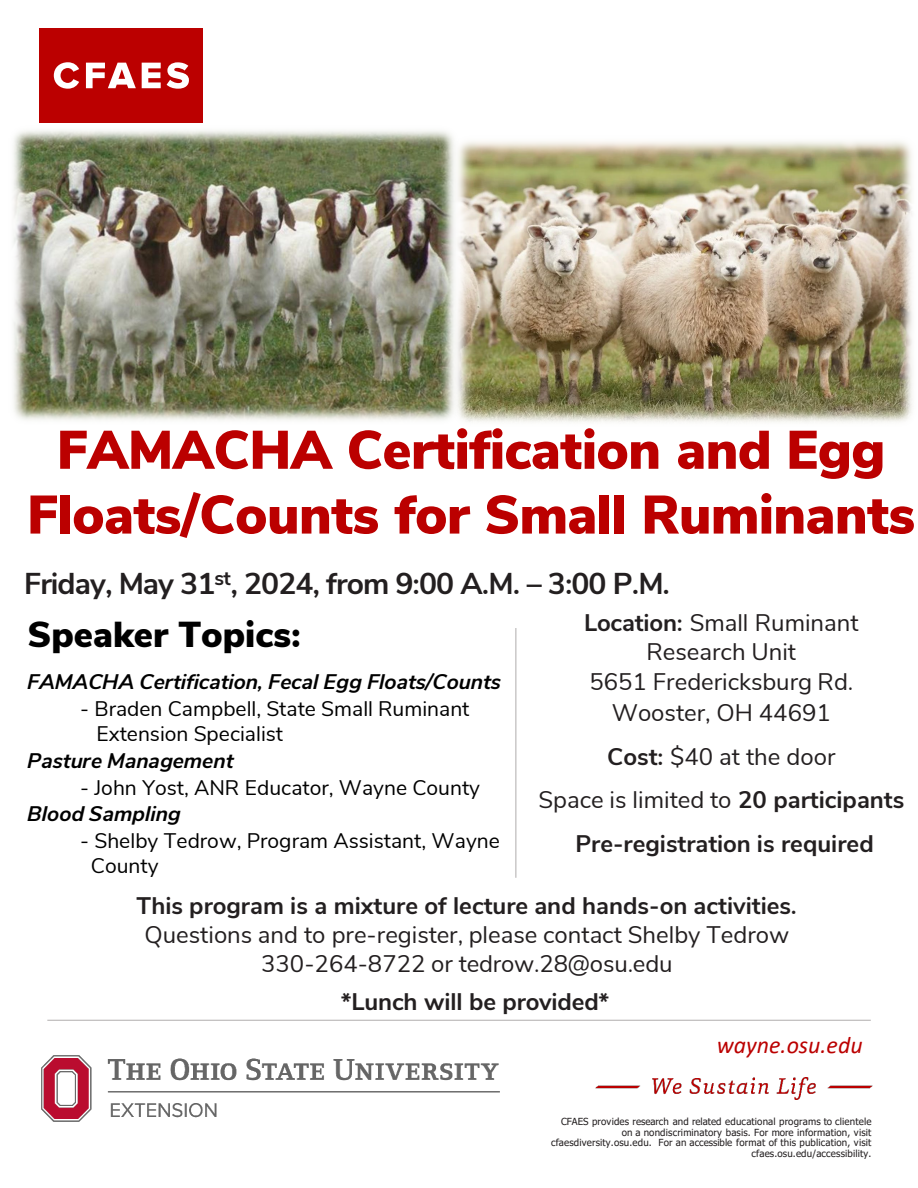
<style>
.page{position:relative;width:918px;height:1188px;background:#fff}
.page>*{position:absolute;margin:0;border:0;box-sizing:border-box;transform-origin:0 0}
.t1{font:900 54px/64.8px "Buckeye Sans 2";letter-spacing:-.01em;color:#b00;text-align:center}
.t2{font:900 36px "Buckeye Sans 2";color:#000}
.t3{font:700 30px "Buckeye Sans 2";letter-spacing:-.03em;color:#231f20}
.t4{font:24px/28.8px "Buckeye Sans 2";color:#231f20;text-align:center}
.t5{font:700 24px "Buckeye Sans 2";color:#231f20}
.t6{font:italic 24px "Calibri";color:#b00}
.t7{font:21px/25.2px "Buckeye Sans 2";color:#000}
.t8{font:italic 700 21px "Buckeye Sans 2";color:#000}
.t9{font:9.75px/10.5px "Tahoma";letter-spacing:.01em;color:#231f20;text-align:right}
.s1{font-weight:700}
</style>
<div class="page">
<img style="left:459px;top:141px;width:454px;height:282px">
<img style="left:13px;top:130px;width:446px;height:291px">
<hr style="left:47px;top:1020px;width:824px;height:1px;background:#b0adad">
<hr style="left:516px;top:628px;width:1px;height:250px;background:#b0adad">
<div style="left:39px;top:28px;width:164px;height:95px;background:#b00"></div>
<svg style="left:54px;top:62px;width:25px;height:27px"></svg>
<svg style="left:86px;top:63px;width:50px;height:25px"></svg>
<svg style="left:142px;top:63px;width:19px;height:25px"></svg>
<svg style="left:167px;top:62px;width:22px;height:27px"></svg>
<img style="left:596px;top:1077px;width:276px;height:23px">
<img style="left:41px;top:1056px;width:459px;height:66px">
<h1 class="t1" style="left:27px;top:417px;width:889px">FAMACHA Certification and Egg<br>Floats/Counts for Small Ruminants</h1>
<h1 class="t3" style="left:24px;top:565px;width:647px">Friday, May 31<sup>st</sup>, 2024, from 9:00 A.M. – 3:00 P.M.</h1>
<p class="t2" style="left:28px;top:611px;width:275px">Speaker Topics:</p>
<p class="t8" style="left:28px;top:669px;width:475px">FAMACHA Certification, Fecal Egg Floats/Counts</p>
<p class="t7" style="left:96px;top:696px;width:374px;text-indent:-16px">- Braden Campbell, State Small Ruminant<br>Extension Specialist</p>
<p class="t8" style="left:28px;top:747px;width:207px">Pasture Management</p>
<p class="t7" style="left:80px;top:775px;width:402px">- John Yost, ANR Educator, Wayne County</p>
<p class="t8" style="left:28px;top:801px;width:155px">Blood Sampling</p>
<p class="t7" style="left:91px;top:828px;width:410px;text-indent:-11px">- Shelby Tedrow, Program Assistant, Wayne<br>County</p>
<p class="t4" style="left:584px;top:609px;width:276px"><span class="s1">Location:</span> Small Ruminant<br>Research Unit</p>
<p class="t4" style="left:589px;top:668px;width:265px">5651 Fredericksburg Rd.</p>
<p class="t4" style="left:612px;top:698px;width:221px">Wooster, OH 44691</p>
<p class="t4" style="left:607px;top:742px;width:230px"><span class="s1">Cost:</span> $40 at the door</p>
<p class="t4" style="left:538px;top:786px;width:367px">Space is limited to <span class="s1">20 participants</span></p>
<p class="t5" style="left:575px;top:829px;width:300px">Pre-registration is required</p>
<p class="t5" style="left:137px;top:891px;width:662px">This program is a mixture of lecture and hands-on activities.</p>
<p class="t4" style="left:144px;top:920px;width:646px">Questions and to pre-register, please contact Shelby Tedrow</p>
<p class="t4" style="left:261px;top:949px;width:413px">330-264-8722 or tedrow.28@osu.edu</p>
<p class="t5" style="left:341px;top:987px;width:270px">*Lunch will be provided*</p>
<p class="t6" style="left:717px;top:1029px;width:147px">wayne.osu.edu</p>
<p class="t9" style="left:551px;top:1117px;width:322px">CFAES provides research and related educational programs to clientele on a nondiscriminatory basis. For more information, visit cfaesdiversity.osu.edu. For an accessible format of this publication, visit cfaes.osu.edu/accessibility.</p>
</div>
